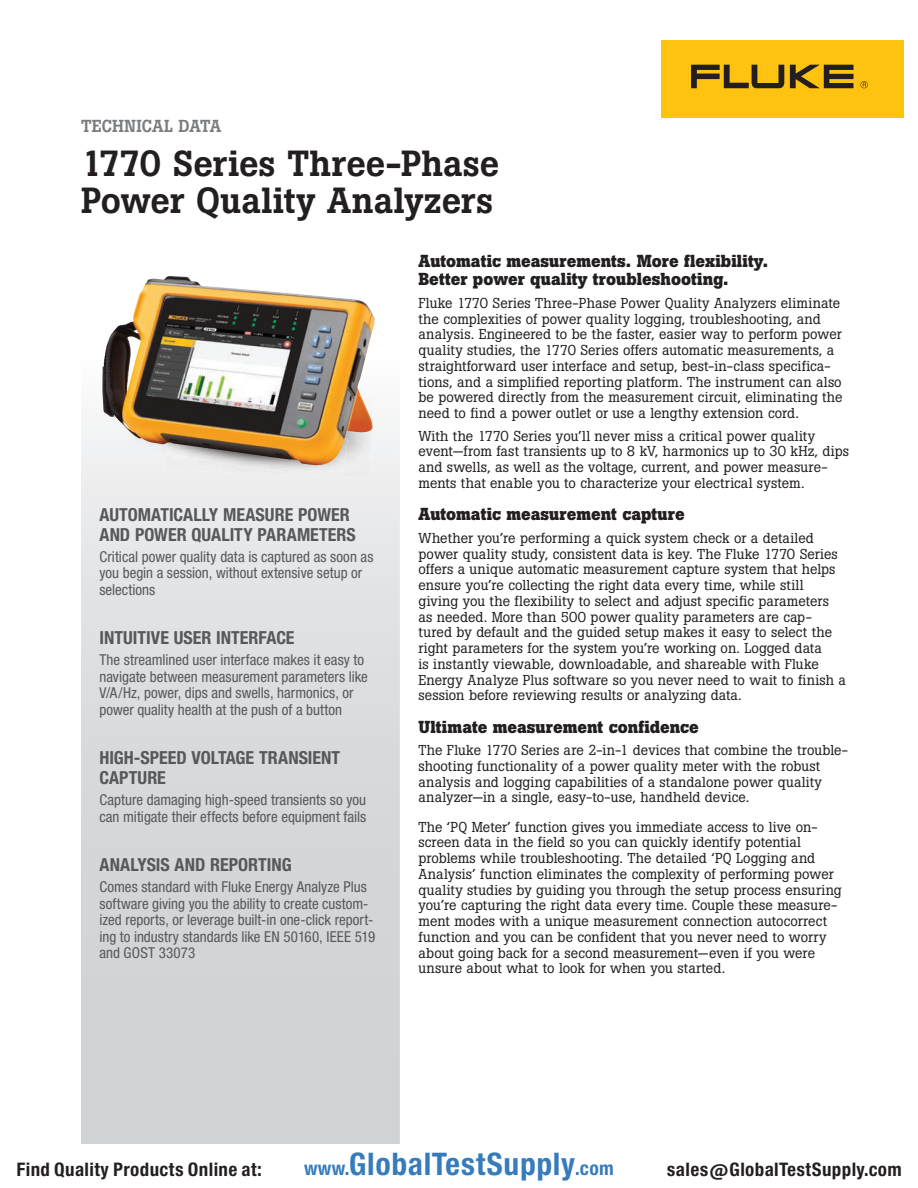
<style>
.page{position:relative;width:918px;height:1188px;background:#fff}
.page>*{position:absolute;margin:0;border:0;box-sizing:border-box;transform-origin:0 0}
.t1{font:500 36px/37.5px "Boton Pro";color:#231f20}
.t2{font:29.7px "Europa Gro Nr 2 SBOP Bol Con";letter-spacing:.02em;color:#367bbc}
.t3{font:700 condensed 18px/19.5px "Helvetica Neue LT Pro";color:#57585a}
.t4{font:17.85px "Europa Gro Nr 2 SBOP Bol Con";letter-spacing:.02em;color:#231f20}
.t5{font:700 17.25px/18.8px "Boton Pro";color:#231f20}
.t6{font:500 17.25px "Boton Pro";color:#7a7c7f}
.t7{font:condensed 15px/16.5px "Helvetica Neue LT Pro";color:#57585a}
.t8{font:14.25px/15.8px "Boton Pro";letter-spacing:.005em;color:#231f20}
.s1{font-size:18.3px}
</style>
<div class="page">
<svg style="left:81px;top:421px;width:319px;height:723px;background:#d9dadc"></svg>
<div style="left:662px;top:40px;width:242px;height:78px;background:#fec210"></div>
<svg style="left:790px;top:65px;width:63px;height:23px"></svg>
<svg style="left:691px;top:65px;width:93px;height:23px"></svg>
<svg style="left:861px;top:81px;width:7px;height:7px"></svg>
<img style="left:125px;top:466px;width:218px;height:14px">
<img style="left:166px;top:466px;width:207px;height:11px">
<img style="left:166px;top:466px;width:182px;height:10px">
<img style="left:102px;top:276px;width:273px;height:190px">
<p class="t6" style="left:81px;top:115px;width:142px">TECHNICAL DATA</p>
<h1 class="t1" style="left:81px;top:144px;width:420px">1770 Series Three-Phase<br>Power Quality Analyzers</h1>
<p class="t5" style="left:419px;top:251px;width:351px">Automatic measurements. More flexibility.<br>Better power quality troubleshooting.</p>
<p class="t8" style="left:419px;top:295px;width:426px">Fluke 1770 Series Three-Phase Power Quality Analyzers eliminate the complexities of power quality logging, troubleshooting, and analysis. Engineered to be the faster, easier way to perform power quality studies, the 1770 Series offers automatic measurements, a straightforward user interface and setup, best-in-class specifica&shy;tions, and a simplified reporting platform. The instrument can also be powered directly from the measurement circuit, eliminating the need to find a power outlet or use a lengthy extension cord.</p>
<p class="t8" style="left:419px;top:428px;width:432px">With the 1770 Series you’ll never miss a critical power quality event—from fast transients up to 8 kV, harmonics up to 30 kHz, dips and swells, as well as the voltage, current, and power measure&shy;ments that enable you to characterize your electrical system.</p>
<p class="t5" style="left:419px;top:505px;width:268px">Automatic measurement capture</p>
<p class="t8" style="left:419px;top:530px;width:429px">Whether you’re performing a quick system check or a detailed power quality study, consistent data is key. The Fluke 1770 Series offers a unique automatic measurement capture system that helps ensure you’re collecting the right data every time, while still giving you the flexibility to select and adjust specific parameters as needed. More than 500 power quality parameters are cap&shy;tured by default and the guided setup makes it easy to select the right parameters for the system you’re working on. Logged data<br>is instantly viewable, downloadable, and shareable with Fluke Energy Analyze Plus software so you never need to wait to finish a session before reviewing results or analyzing data.</p>
<p class="t5" style="left:419px;top:717px;width:282px">Ultimate measurement confidence</p>
<p class="t8" style="left:419px;top:742px;width:431px">The Fluke 1770 Series are 2-in-1 devices that combine the trouble&shy;shooting functionality of a power quality meter with the robust analysis and logging capabilities of a standalone power quality analyzer—in a single, easy-to-use, handheld device.</p>
<p class="t8" style="left:419px;top:819px;width:425px">The ‘PQ Meter’ function gives you immediate access to live on&shy;screen data in the field so you can quickly identify potential problems while troubleshooting. The detailed ‘PQ Logging and Analysis’ function eliminates the complexity of performing power quality studies by guiding you through the setup process ensuring you’re capturing the right data every time. Couple these measure&shy;ment modes with a unique measurement connection autocorrect function and you can be confident that you never need to worry about going back for a second measurement—even if you were unsure about what to look for when you started.</p>
<p class="t3" style="left:99px;top:505px;width:258px">AUTOMATICALLY MEASURE POWER<br>AND POWER QUALITY PARAMETERS</p>
<p class="t7" style="left:99px;top:548px;width:275px">Critical power quality data is captured as soon as you begin a session, without extensive setup or selections</p>
<p class="t3" style="left:99px;top:628px;width:197px">INTUITIVE USER INTERFACE</p>
<p class="t7" style="left:99px;top:652px;width:270px">The streamlined user interface makes it easy to navigate between measurement parameters like V/A/Hz, power, dips and swells, harmonics, or power quality health at the push of a button</p>
<p class="t3" style="left:99px;top:748px;width:242px">HIGH-SPEED VOLTAGE TRANSIENT<br>CAPTURE</p>
<p class="t7" style="left:99px;top:791px;width:268px">Capture damaging high-speed transients so you can mitigate their effects before equipment fails</p>
<p class="t3" style="left:99px;top:855px;width:194px">ANALYSIS AND REPORTING</p>
<p class="t7" style="left:99px;top:878px;width:277px">Comes standard with Fluke Energy Analyze Plus software giving you the ability to create custom&shy;ized reports, or leverage built-in one-click report&shy;ing to industry standards like EN 50160, IEEE 519 and GOST 33073</p>
<p class="t4" style="left:16px;top:1159px;width:247px">Find Quality Products Online at:</p>
<h2 class="t2" style="left:304px;top:1147px;width:311px"><span class="s1">www.</span>GlobalTestSupply<span class="s1">.com</span></h2>
<p class="t4" style="left:667px;top:1159px;width:236px">sales@GlobalTestSupply.com</p>
</div>
